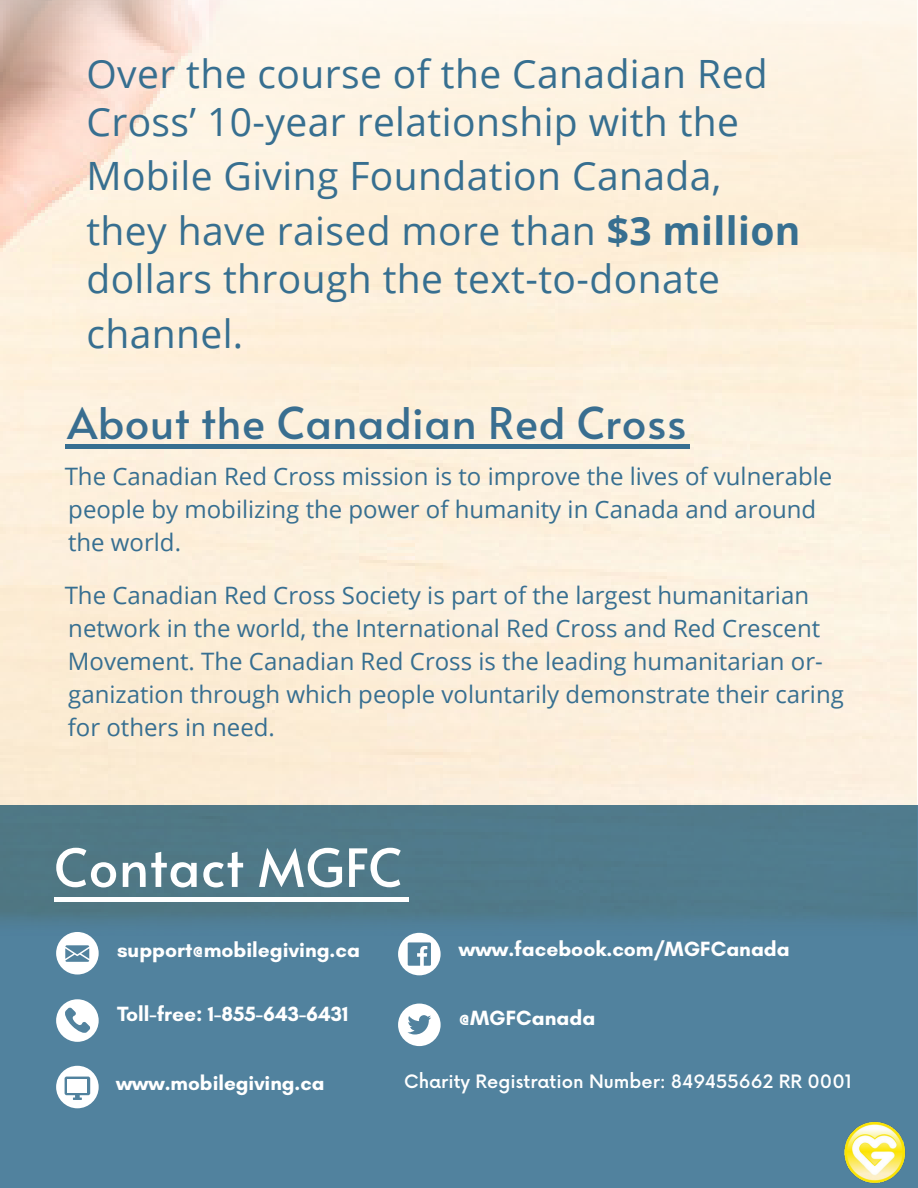
<style>
.page{position:relative;width:918px;height:1188px;background:#fff}
.page>*{position:absolute;margin:0;border:0;box-sizing:border-box;transform-origin:0 0}
.Page_Section_Title_h{font:52.5px "Alata";letter-spacing:.01em;color:#fff}
.Page_Section_Title_h-2{font:43.5px "Alata";letter-spacing:.01em;color:#396e90}
.Page_Section_Title_h-3{font:39px/48px "Open Sans";letter-spacing:.01em;color:#376f90}
.Page_Section_Title_h-4{font:24px/33px "Open Sans";color:#376f91}
.social_media{font:700 21px "Glacial Indifference";color:#fff}
.social_media-2{font:700 20.7px "Glacial Indifference";color:#fff}
.social_media-3{font:500 18px "Now";color:#fff}
.s1{font-weight:700}
</style>
<div class="page">
<img style="left:0;top:0;width:917px;height:806px">
<div style="left:0;top:806px;width:918px;height:382px;background:linear-gradient(to bottom,#507a8b,#5185a5)"></div>
<div style="left:65px;top:444px;width:625px;height:5px;background:#376f91"></div>
<svg style="left:56px;top:1066px;width:43px;height:42px"></svg>
<div style="left:67px;top:1079px;width:20px;height:13px;background:#fff"></div>
<svg style="left:56px;top:932px;width:43px;height:43px"></svg>
<svg style="left:56px;top:999px;width:43px;height:43px"></svg>
<svg style="left:398px;top:933px;width:43px;height:42px"></svg>
<svg style="left:398px;top:1004px;width:43px;height:42px"></svg>
<img style="left:830px;top:1116px;width:88px;height:72px">
<hr style="left:54px;top:898px;width:355px;height:4px;background:#fff">
<p class="Page_Section_Title_h-3" style="left:86px;top:49px;width:683px">Over the course of the Canadian Red<br>Cross’ 10-year relationship with the</p>
<p class="Page_Section_Title_h-3" style="left:86px;top:151px;width:637px">Mobile Giving Foundation Canada,</p>
<p class="Page_Section_Title_h-3" style="left:86px;top:206px;width:716px">they have raised more than <span class="s1">$3 million </span>dollars through the text-to-donate</p>
<p class="Page_Section_Title_h-3" style="left:86px;top:309px;width:158px">channel.</p>
<p class="Page_Section_Title_h-2" style="left:67px;top:385px;width:621px">About the Canadian Red Cross</p>
<p class="Page_Section_Title_h-4" style="left:65px;top:459px;width:769px">The Canadian Red Cross mission is to improve the lives of vulnerable people by mobilizing the power of humanity in Canada and around the world.</p>
<p class="Page_Section_Title_h-4" style="left:65px;top:578px;width:781px">The Canadian Red Cross Society is part of the largest humanitarian network in the world, the International Red Cross and Red Crescent Movement. The Canadian Red Cross is the leading humanitarian or&shy;ganization through which people voluntarily demonstrate their caring for others in need.</p>
<p class="Page_Section_Title_h" style="left:54px;top:822px;width:350px">Contact MGFC</p>
<p class="social_media" style="left:117px;top:936px;width:244px">support@mobilegiving.ca</p>
<p class="social_media" style="left:117px;top:1000px;width:233px">Toll-free: 1-855-643-6431</p>
<p class="social_media" style="left:459px;top:935px;width:332px">www.facebook.com/MGFCanada</p>
<p class="social_media" style="left:459px;top:1005px;width:138px">@MGFCanada</p>
<p class="social_media-2" style="left:116px;top:1070px;width:210px">www.mobilegiving.ca</p>
<p class="social_media-3" style="left:404px;top:1068px;width:449px">Charity Registration Number: 849455662 RR 0001</p>
</div>
